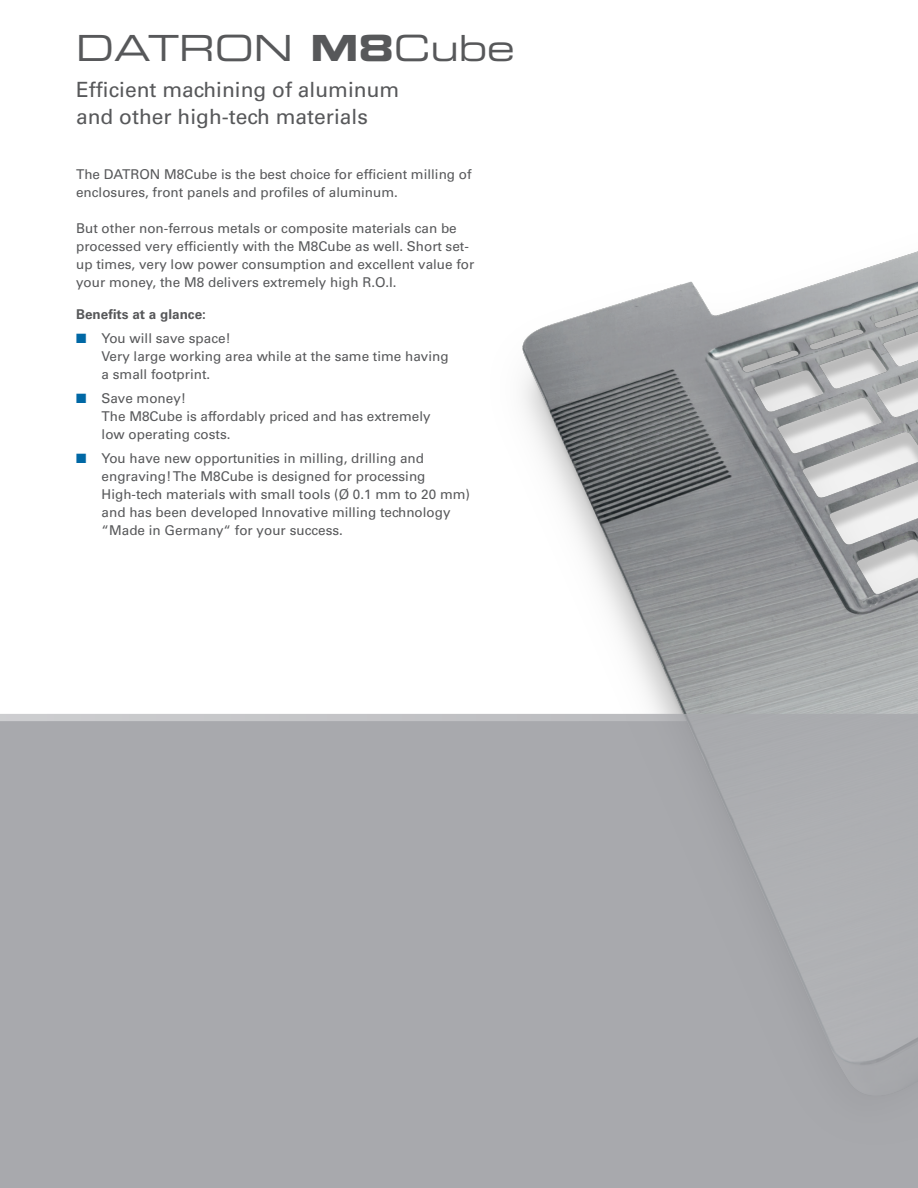
<style>
.page{position:relative;width:918px;height:1188px;background:#fff}
.page>*{position:absolute;margin:0;border:0;box-sizing:border-box;transform-origin:0 0}
.t1{font:36px "Eurostile LT Extended Two";color:#57585a}
.t2{font:21px/27px "Univers LT";color:#57585a}
.t3{font:13.5px/18px "Univers LT";color:#57585a}
.t4{font:700 13.5px "Univers LT";color:#57585a}
.s1{font-family:"Eurostile LT Bold Extended Two"}
.s2{color:#0068a5}
</style>
<div class="page">
<img style="left:522px;top:251px;width:396px;height:463px">
<div style="left:0;top:714px;width:918px;height:468px;background:#a8a9ad"></div>
<h1 class="t1" style="left:76px;top:23px;width:440px">DATRON <span class="s1">M8</span>Cube</h1>
<h2 class="t2" style="left:76px;top:76px;width:325px">Efficient machining of aluminum and other high-tech materials</h2>
<p class="t3" style="left:76px;top:165px;width:397px">The DATRON M8Cube is the best choice for efficient milling of enclosures, front panels and profiles of aluminum.</p>
<p class="t3" style="left:76px;top:219px;width:400px">But other non-ferrous metals or composite materials can be processed very efficiently with the M8Cube as well. Short set&shy;up times, very low power consumption and excellent value for your money, the M8 delivers extremely high R.O.I.</p>
<p class="t4" style="left:76px;top:306px;width:131px">Benefits at a glance:</p>
<p class="t3" style="left:102px;top:329px;width:349px;text-indent:-26px"><span class="s2">■</span> You will save space!<br>Very large working area while at the same time having a small footprint.</p>
<p class="t3" style="left:102px;top:389px;width:330px;text-indent:-26px"><span class="s2">■</span> Save money!<br>The M8Cube is affordably priced and has extremely low operating costs.</p>
<p class="t3" style="left:102px;top:449px;width:370px;text-indent:-26px"><span class="s2">■</span> You have new opportunities in milling, drilling and engraving! The M8Cube is designed for processing High-tech materials with small tools (Ø 0.1 mm to 20 mm) and has been developed Innovative milling technology “Made in Germany“ for your success.</p>
</div>
